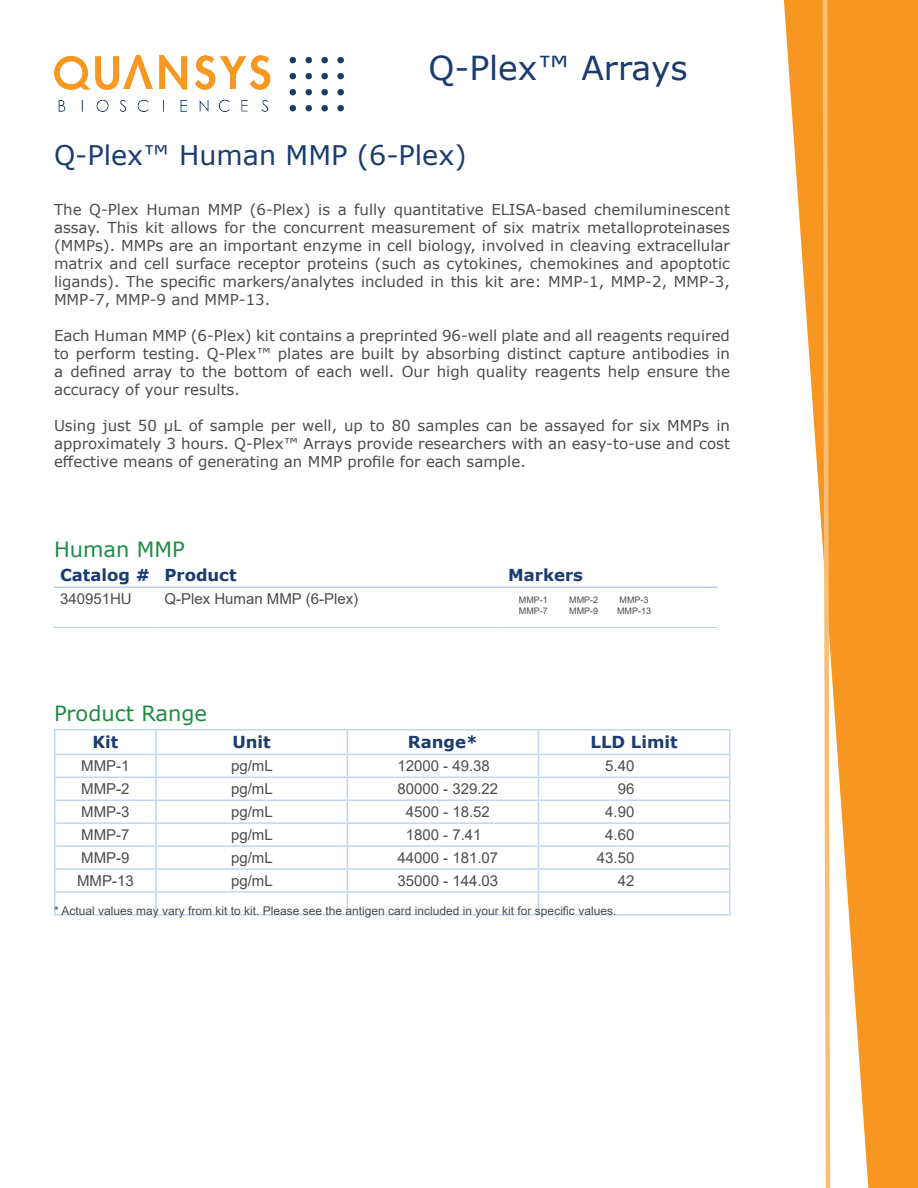
<style>
.page{position:relative;width:918px;height:1188px;background:#fff}
.page>*{position:absolute;margin:0;border:0;box-sizing:border-box;transform-origin:0 0}
.t1{font:33px "Verdana";color:#1a3c71}
.t2{font:27px "Verdana";color:#1a3c71}
.Heading_3{font:21px "Verdana";color:#1c8c43}
.Heading_4{font:700 16.5px "Verdana";color:#1a3c71}
.t3{font:15px/18px "Verdana";color:#4b4c4d;text-align:justify}
.body_copy1{font:15px "Arial";color:#4b4c4d}
.t4{font:15px "Arial";color:#4d4d4f}
.t5{font:12px "Arial";color:#4b4c4d}
.t6{font:9px "Arial";color:#4b4c4d}
</style>
<div class="page">
<svg style="left:784px;top:0;width:134px;height:1188px;fill:#f79721"></svg>
<svg style="left:820px;top:0;width:13px;height:1188px"></svg>
<img style="left:55px;top:55px;width:288px;height:56px">
<hr style="left:54px;top:587px;width:104px;height:1px;background:#b7d0ec">
<hr style="left:158px;top:587px;width:344px;height:1px;background:#b7d0ec">
<hr style="left:502px;top:587px;width:215px;height:1px;background:#b7d0ec">
<hr style="left:54px;top:627px;width:104px;height:1px;background:#b7d0ec">
<hr style="left:158px;top:627px;width:344px;height:1px;background:#b7d0ec">
<hr style="left:502px;top:627px;width:215px;height:1px;background:#b7d0ec">
<hr style="left:54px;top:729px;width:102px;height:2px;background:#c1d7ef">
<hr style="left:54px;top:731px;width:2px;height:23px;background:#c1d7ef">
<hr style="left:156px;top:729px;width:191px;height:2px;background:#c1d7ef">
<hr style="left:155px;top:731px;width:2px;height:23px;background:#c1d7ef">
<hr style="left:347px;top:729px;width:191px;height:2px;background:#c1d7ef">
<hr style="left:346px;top:731px;width:2px;height:23px;background:#c1d7ef">
<hr style="left:538px;top:729px;width:192px;height:2px;background:#c1d7ef">
<hr style="left:54px;top:754px;width:102px;height:1px;background:#c1d7ef">
<hr style="left:54px;top:755px;width:2px;height:22px;background:#c1d7ef">
<hr style="left:156px;top:754px;width:191px;height:1px;background:#c1d7ef">
<hr style="left:155px;top:755px;width:2px;height:22px;background:#c1d7ef">
<hr style="left:347px;top:754px;width:191px;height:1px;background:#c1d7ef">
<hr style="left:346px;top:755px;width:2px;height:22px;background:#c1d7ef">
<hr style="left:538px;top:754px;width:192px;height:1px;background:#c1d7ef">
<hr style="left:54px;top:777px;width:102px;height:1px;background:#c1d7ef">
<hr style="left:54px;top:778px;width:2px;height:21px;background:#c1d7ef">
<hr style="left:156px;top:777px;width:191px;height:1px;background:#c1d7ef">
<hr style="left:155px;top:778px;width:2px;height:21px;background:#c1d7ef">
<hr style="left:347px;top:777px;width:191px;height:1px;background:#c1d7ef">
<hr style="left:346px;top:778px;width:2px;height:21px;background:#c1d7ef">
<hr style="left:538px;top:777px;width:192px;height:1px;background:#c1d7ef">
<hr style="left:54px;top:799px;width:102px;height:2px;background:#c1d7ef">
<hr style="left:54px;top:801px;width:2px;height:21px;background:#c1d7ef">
<hr style="left:156px;top:799px;width:191px;height:2px;background:#c1d7ef">
<hr style="left:155px;top:801px;width:2px;height:21px;background:#c1d7ef">
<hr style="left:347px;top:799px;width:191px;height:2px;background:#c1d7ef">
<hr style="left:346px;top:801px;width:2px;height:21px;background:#c1d7ef">
<hr style="left:538px;top:799px;width:192px;height:2px;background:#c1d7ef">
<hr style="left:54px;top:822px;width:102px;height:2px;background:#c1d7ef">
<hr style="left:54px;top:824px;width:2px;height:21px;background:#c1d7ef">
<hr style="left:156px;top:822px;width:191px;height:2px;background:#c1d7ef">
<hr style="left:155px;top:824px;width:2px;height:21px;background:#c1d7ef">
<hr style="left:347px;top:822px;width:191px;height:2px;background:#c1d7ef">
<hr style="left:346px;top:824px;width:2px;height:21px;background:#c1d7ef">
<hr style="left:538px;top:822px;width:192px;height:2px;background:#c1d7ef">
<hr style="left:54px;top:845px;width:102px;height:2px;background:#c1d7ef">
<hr style="left:54px;top:847px;width:2px;height:21px;background:#c1d7ef">
<hr style="left:156px;top:845px;width:191px;height:2px;background:#c1d7ef">
<hr style="left:155px;top:847px;width:2px;height:21px;background:#c1d7ef">
<hr style="left:347px;top:845px;width:191px;height:2px;background:#c1d7ef">
<hr style="left:346px;top:847px;width:2px;height:21px;background:#c1d7ef">
<hr style="left:538px;top:845px;width:192px;height:2px;background:#c1d7ef">
<hr style="left:54px;top:868px;width:102px;height:2px;background:#c1d7ef">
<hr style="left:54px;top:870px;width:2px;height:21px;background:#c1d7ef">
<hr style="left:156px;top:868px;width:191px;height:2px;background:#c1d7ef">
<hr style="left:155px;top:870px;width:2px;height:21px;background:#c1d7ef">
<hr style="left:347px;top:868px;width:191px;height:2px;background:#c1d7ef">
<hr style="left:346px;top:870px;width:2px;height:21px;background:#c1d7ef">
<hr style="left:538px;top:868px;width:192px;height:2px;background:#c1d7ef">
<hr style="left:54px;top:891px;width:102px;height:2px;background:#c1d7ef">
<hr style="left:54px;top:893px;width:2px;height:21px;background:#c1d7ef">
<hr style="left:156px;top:891px;width:191px;height:2px;background:#c1d7ef">
<hr style="left:155px;top:893px;width:2px;height:21px;background:#c1d7ef">
<hr style="left:347px;top:891px;width:191px;height:2px;background:#c1d7ef">
<hr style="left:346px;top:893px;width:2px;height:21px;background:#c1d7ef">
<hr style="left:538px;top:891px;width:192px;height:2px;background:#c1d7ef">
<svg style="left:538px;top:731px;width:1px;height:183px"></svg>
<svg style="left:729px;top:731px;width:1px;height:183px"></svg>
<hr style="left:54px;top:914px;width:102px;height:2px;background:#c1d7ef">
<hr style="left:156px;top:914px;width:191px;height:2px;background:#c1d7ef">
<hr style="left:347px;top:914px;width:191px;height:2px;background:#c1d7ef">
<hr style="left:538px;top:914px;width:192px;height:2px;background:#c1d7ef">
<p class="t1" style="left:428px;top:45px;width:261px">Q-Plex™ Arrays</p>
<p class="t2" style="left:54px;top:137px;width:414px">Q-Plex™ Human MMP (6-Plex)</p>
<p class="t3" style="left:54px;top:200px;width:677px">The Q-Plex Human MMP (6-Plex) is a fully quantitative ELISA-based chemiluminescent assay. This kit allows for the concurrent measurement of six matrix metalloproteinases (MMPs). MMPs are an important enzyme in cell biology, involved in cleaving extracellular matrix and cell surface receptor proteins (such as cytokines, chemokines and apoptotic ligands). The specific markers/analytes included in this kit are: MMP-1, MMP-2, MMP-3, MMP-7, MMP-9 and MMP-13.</p>
<p class="t3" style="left:54px;top:326px;width:677px">Each Human MMP (6-Plex) kit contains a preprinted 96-well plate and all reagents required to perform testing. Q-Plex™ plates are built by absorbing distinct capture antibodies in a defined array to the bottom of each well. Our high quality reagents help ensure the accuracy of your results.</p>
<p class="t3" style="left:54px;top:416px;width:677px">Using just 50 µL of sample per well, up to 80 samples can be assayed for six MMPs in approximately 3 hours. Q-Plex™ Arrays provide researchers with an easy-to-use and cost effective means of generating an MMP profile for each sample.</p>
<p class="Heading_3" style="left:54px;top:535px;width:132px">Human MMP</p>
<p class="Heading_4" style="left:60px;top:564px;width:91px">Catalog #</p>
<p class="Heading_4" style="left:164px;top:564px;width:74px">Product</p>
<p class="Heading_4" style="left:508px;top:564px;width:76px">Markers</p>
<p class="body_copy1" style="left:60px;top:589px;width:73px">340951HU</p>
<p class="body_copy1" style="left:164px;top:589px;width:195px">Q-Plex Human MMP (6-Plex)</p>
<p class="t6" style="left:519px;top:593px;width:30px">MMP-1</p>
<p class="t6" style="left:569px;top:593px;width:30px">MMP-2</p>
<p class="t6" style="left:620px;top:593px;width:30px">MMP-3</p>
<p class="t6" style="left:519px;top:605px;width:30px">MMP-7</p>
<p class="t6" style="left:569px;top:605px;width:30px">MMP-9</p>
<p class="t6" style="left:617px;top:605px;width:36px">MMP-13</p>
<p class="Heading_3" style="left:54px;top:699px;width:155px">Product Range</p>
<p class="Heading_4" style="left:92px;top:731px;width:27px">Kit</p>
<p class="Heading_4" style="left:232px;top:731px;width:40px">Unit</p>
<p class="Heading_4" style="left:408px;top:731px;width:71px">Range*</p>
<p class="Heading_4" style="left:591px;top:731px;width:89px">LLD Limit</p>
<p class="body_copy1" style="left:81px;top:756px;width:50px">MMP-1</p>
<p class="t4" style="left:231px;top:756px;width:43px">pg/mL</p>
<p class="body_copy1" style="left:397px;top:756px;width:94px">12000 - 49.38</p>
<p class="body_copy1" style="left:605px;top:756px;width:31px">5.40</p>
<p class="body_copy1" style="left:81px;top:779px;width:50px">MMP-2</p>
<p class="t4" style="left:231px;top:779px;width:43px">pg/mL</p>
<p class="body_copy1" style="left:397px;top:779px;width:102px">80000 - 329.22</p>
<p class="body_copy1" style="left:618px;top:779px;width:18px">96</p>
<p class="body_copy1" style="left:81px;top:802px;width:50px">MMP-3</p>
<p class="t4" style="left:231px;top:802px;width:43px">pg/mL</p>
<p class="body_copy1" style="left:406px;top:802px;width:86px">4500 - 18.52</p>
<p class="body_copy1" style="left:605px;top:802px;width:31px">4.90</p>
<p class="body_copy1" style="left:81px;top:824px;width:50px">MMP-7</p>
<p class="t4" style="left:231px;top:824px;width:43px">pg/mL</p>
<p class="body_copy1" style="left:406px;top:824px;width:77px">1800 - 7.41</p>
<p class="body_copy1" style="left:605px;top:824px;width:31px">4.60</p>
<p class="body_copy1" style="left:81px;top:847px;width:50px">MMP-9</p>
<p class="t4" style="left:231px;top:847px;width:43px">pg/mL</p>
<p class="body_copy1" style="left:397px;top:847px;width:102px">44000 - 181.07</p>
<p class="body_copy1" style="left:597px;top:847px;width:39px">43.50</p>
<p class="body_copy1" style="left:77px;top:870px;width:58px">MMP-13</p>
<p class="t4" style="left:231px;top:870px;width:43px">pg/mL</p>
<p class="body_copy1" style="left:397px;top:870px;width:102px">35000 - 144.03</p>
<p class="body_copy1" style="left:618px;top:870px;width:18px">42</p>
<p class="t5" style="left:54px;top:902px;width:564px">* Actual values may vary from kit to kit. Please see the antigen card included in your kit for specific values.</p>
</div>
